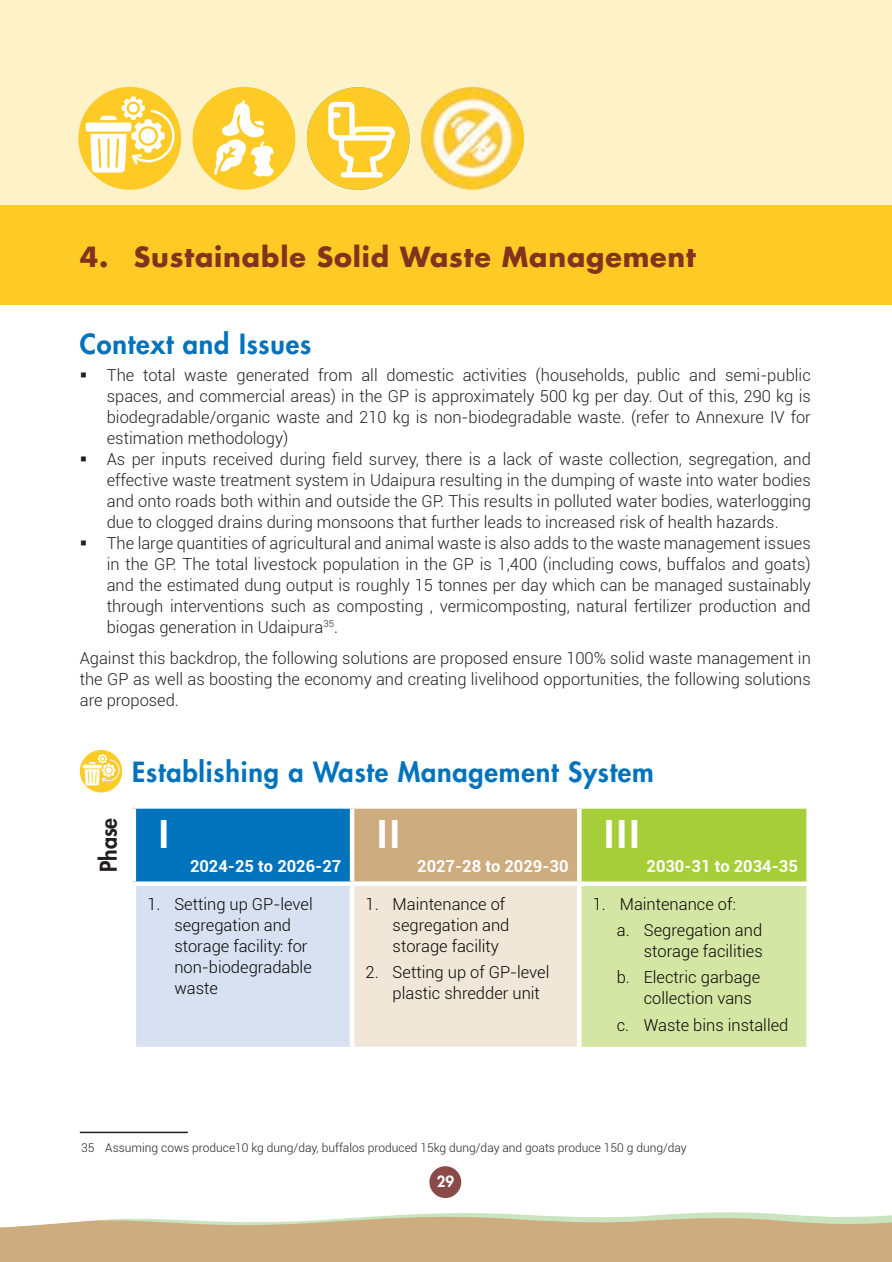
<style>
.page{position:relative;width:892px;height:1262px;background:#fff}
.page>*{position:absolute;margin:0;border:0;box-sizing:border-box;transform-origin:0 0}
.t1{font:700 39px "Roboto";color:#fff}
.t2{font:800 27px "Futura LT";letter-spacing:.03em;color:#0073bc}
.t3{font:700 27px "Futura LT";letter-spacing:.03em;color:#82321d}
.t4{font:800 22.5px "Futura LT";color:#231f20;scale:.95 1}
.t5{font:300 16.5px/21px "Roboto";color:#231f20}
.t6{font:300 16.5px/21px "Roboto";color:#040503}
.t7{font:700 16.5px "Roboto";color:#fff}
.t8{font:800 15px "Futura LT";color:#fff}
.t9{font:300 12px "Roboto";color:#231f20}
</style>
<div class="page">
<svg style="left:1px;top:1212px;width:891px;height:50px;background:#d2b993"></svg>
<div style="left:429px;top:1166px;width:32px;height:32px;background:#8a4a48;border-radius:50%"></div>
<div style="left:0;top:205px;width:892px;height:99px;background:#fecb26"></div>
<div style="left:0;top:0;width:892px;height:205px;background:#fef2c9"></div>
<div style="left:80px;top:750px;width:42px;height:42px;background:#fecb26;border-radius:50%"></div>
<svg style="left:83px;top:754px;width:38px;height:31px"></svg>
<div style="left:134px;top:806px;width:218px;height:78px;background:#0073bc"></div>
<div style="left:352px;top:806px;width:227px;height:78px;background:#cdac80"></div>
<div style="left:579px;top:806px;width:229px;height:78px;background:#a6ce39"></div>
<div style="left:134px;top:884px;width:218px;height:165px;background:#d8e1f2"></div>
<div style="left:352px;top:884px;width:227px;height:165px;background:#f0e7d8"></div>
<div style="left:579px;top:884px;width:229px;height:165px;background:#d5e6a4"></div>
<div style="left:579px;top:881px;width:232px;height:5px;background:#fff"></div>
<div style="left:806px;top:886px;width:5px;height:161px;background:#fff"></div>
<hr style="left:579px;top:1047px;width:232px;height:4px;background:#fff">
<div style="left:352px;top:881px;width:227px;height:5px;background:#fff"></div>
<hr style="left:350px;top:886px;width:4px;height:161px;background:#fff">
<hr style="left:577px;top:886px;width:4px;height:161px;background:#fff">
<hr style="left:352px;top:1047px;width:227px;height:4px;background:#fff">
<div style="left:134px;top:881px;width:218px;height:5px;background:#fff"></div>
<hr style="left:134px;top:1047px;width:218px;height:4px;background:#fff">
<div style="left:354px;top:804px;width:225px;height:5px;background:#fff"></div>
<div style="left:579px;top:804px;width:232px;height:5px;background:#fff"></div>
<hr style="left:577px;top:809px;width:4px;height:72px;background:#fff">
<div style="left:806px;top:809px;width:5px;height:72px;background:#fff"></div>
<div style="left:134px;top:804px;width:220px;height:5px;background:#fff"></div>
<hr style="left:132px;top:809px;width:4px;height:72px;background:#fff">
<hr style="left:350px;top:809px;width:4px;height:72px;background:#fff">
<hr style="left:132px;top:886px;width:4px;height:161px;background:#fff">
<hr style="left:80px;top:1132px;width:108px;height:1px;background:#231f20">
<div style="left:78px;top:87px;width:103px;height:103px;background:#fecb26;border-radius:50%"></div>
<svg style="left:86px;top:96px;width:91px;height:77px"></svg>
<div style="left:129px;top:104px;width:9px;height:8px;background:#fff;border-radius:4px"></div>
<div style="left:193px;top:87px;width:102px;height:103px;background:#fecb26;border-radius:50%"></div>
<svg style="left:214px;top:100px;width:60px;height:76px"></svg>
<img style="left:421px;top:87px;width:103px;height:103px;border-radius:51px">
<div style="left:307px;top:87px;width:102px;height:103px;background:#fecb26;border-radius:50%"></div>
<svg style="left:328px;top:102px;width:67px;height:76px"></svg>
<svg style="left:0;top:1227px;width:1px;height:35px"></svg>
<h2 class="t3" style="left:80px;top:238px;width:617px">4. Sustainable Solid Waste Management</h2>
<h2 class="t2" style="left:80px;top:326px;width:233px">Context and Issues</h2>
<p class="t5" style="left:107px;top:364px;width:705px">The total waste generated from all domestic activities (households, public and semi-public spaces, and commercial areas) in the GP is approximately 500 kg per day. Out of this, 290 kg is biodegradable/organic waste and 210 kg is non-biodegradable waste. (refer to Annexure IV for estimation methodology)<br>As per inputs received during field survey, there is a lack of waste collection, segregation, and effective waste treatment system in Udaipura resulting in the dumping of waste into water bodies and onto roads both within and outside the GP. This results in polluted water bodies, waterlogging due to clogged drains during monsoons that further leads to increased risk of health hazards.<br>The large quantities of agricultural and animal waste is also adds to the waste management issues in the GP. The total livestock population in the GP is 1,400 (including cows, buffalos and goats) and the estimated dung output is roughly 15 tonnes per day which can be managed sustainably through interventions such as composting , vermicomposting, natural fertilizer production and biogas generation in Udaipura<sup>35</sup>.</p>
<p class="t5" style="left:80px;top:647px;width:732px;text-align:justify">Against this backdrop, the following solutions are proposed ensure 100% solid waste management in the GP as well as boosting the economy and creating livelihood opportunities, the following solutions are proposed.</p>
<h2 class="t2" style="left:132px;top:754px;width:523px">Establishing a Waste Management System</h2>
<h3 class="t4" style="left:94px;top:872px;width:59px;rotate:-90deg">Phase</h3>
<h1 class="t1" style="left:158px;top:806px;width:13px">I</h1>
<p class="t7" style="left:190px;top:854px;width:153px">2024-25 to 2026-27</p>
<h1 class="t1" style="left:376px;top:806px;width:26px">II</h1>
<p class="t7" style="left:417px;top:854px;width:153px">2027-28 to 2029-30</p>
<h1 class="t1" style="left:603px;top:806px;width:38px">III</h1>
<p class="t7" style="left:646px;top:854px;width:153px">2030-31 to 2034-35</p>
<p class="t6" style="left:174px;top:893px;width:140px;text-indent:-27px">1. Setting up GP-level segregation and storage facility: for non-biodegradable waste</p>
<p class="t6" style="left:393px;top:893px;width:118px;text-indent:-27px">1. Maintenance of segregation and storage facility</p>
<p class="t6" style="left:393px;top:961px;width:158px;text-indent:-27px">2. Setting up of GP-level plastic shredder unit</p>
<p class="t6" style="left:617px;top:890px;width:147px;line-height:26.4px;text-indent:-24px">1. Maintenance of:<br>a. Segregation and</p>
<p class="t6" style="left:617px;top:937px;width:147px;line-height:26.4px;text-align:right">storage facilities<br>b. Electric garbage</p>
<p class="t6" style="left:617px;top:985px;width:173px;line-height:26.4px;text-align:center">collection vans<br>c. Waste bins installed</p>
<p class="t9" style="left:81px;top:1140px;width:607px">35 Assuming cows produce10 kg dung/day, buffalos produced 15kg dung/day and goats produce 150 g dung/day</p>
<p class="t8" style="left:437px;top:1171px;width:19px">29</p>
</div>
